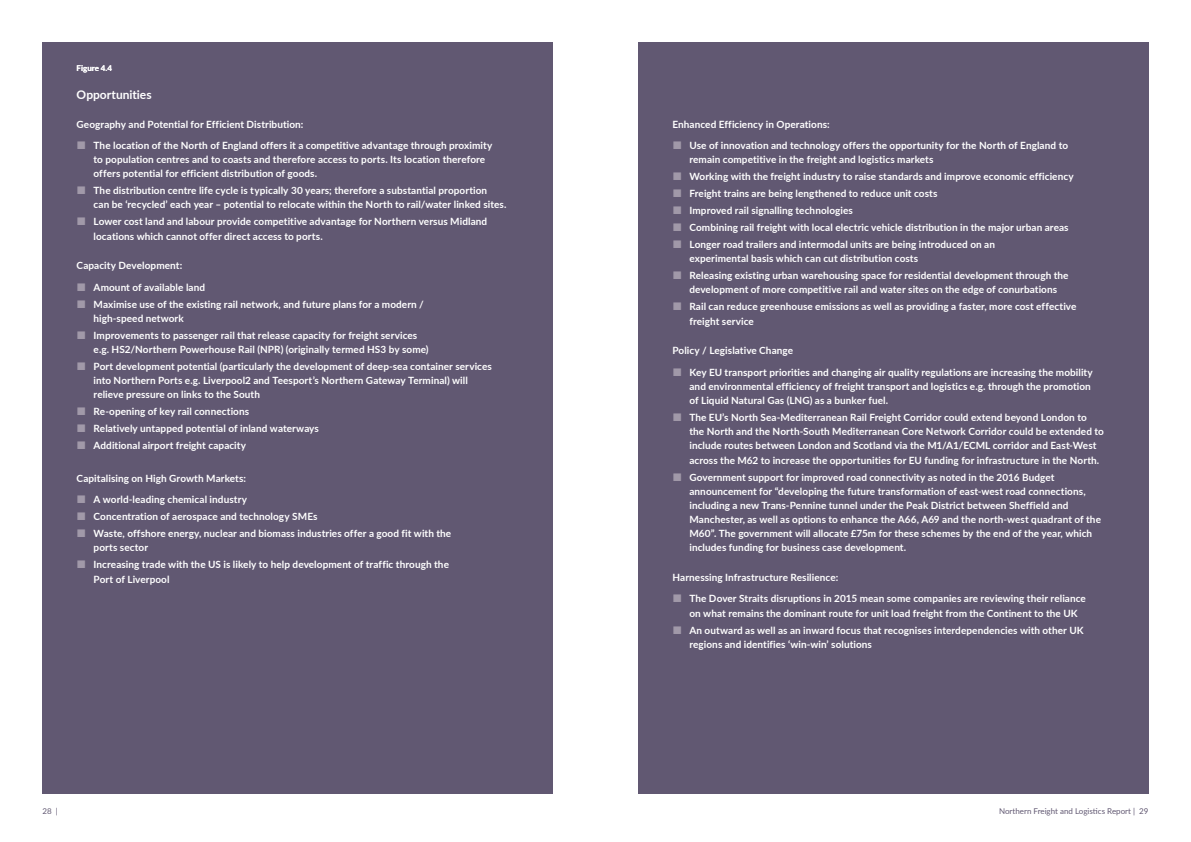
<style>
.page{position:relative;width:1191px;height:842px;background:#fff}
.page>*{position:absolute;margin:0;border:0;box-sizing:border-box;transform-origin:0 0}
.t1{font:700 12px "Lato";color:#fff}
.t2{font:700 10px/14.2px "Lato";letter-spacing:.01em;color:#fff}
.t3{font:8px "Lato";color:#615872}
.t4{font:700 8px "Lato";color:#fff}
.s1{color:#a199a9}
</style>
<div class="page">
<div style="left:43px;top:43px;width:510px;height:751px;background:#615872"></div>
<div style="left:638px;top:43px;width:510px;height:751px;background:#615872"></div>
<p class="t4" style="left:77px;top:62px;width:37px">Figure 4.4</p>
<p class="t1" style="left:77px;top:86px;width:77px">Opportunities</p>
<p class="t2" style="left:77px;top:116px;width:228px">Geography and Potential for Efficient Distribution:</p>
<p class="t2" style="left:94px;top:138px;width:400px;text-indent:-17px"><span class="s1">■</span> The location of the North of England offers it a competitive advantage through proximity to population centres and to coasts and therefore access to ports. Its location therefore offers potential for efficient distribution of goods.</p>
<p class="t2" style="left:94px;top:183px;width:414px;text-indent:-17px"><span class="s1">■</span> The distribution centre life cycle is typically 30 years; therefore a substantial proportion<br>can be ‘recycled’ each year – potential to relocate within the North to rail/water linked sites.</p>
<p class="t2" style="left:94px;top:214px;width:395px;text-indent:-17px"><span class="s1">■</span> Lower cost land and labour provide competitive advantage for Northern versus Midland locations which cannot offer direct access to ports.</p>
<p class="t2" style="left:77px;top:258px;width:107px">Capacity Development:</p>
<p class="t2" style="left:77px;top:279px;width:130px"><span class="s1">■</span> Amount of available land</p>
<p class="t2" style="left:94px;top:296px;width:332px;text-indent:-17px"><span class="s1">■</span> Maximise use of the existing rail network, and future plans for a modern / high-speed network</p>
<p class="t2" style="left:94px;top:328px;width:337px;text-indent:-17px"><span class="s1">■</span> Improvements to passenger rail that release capacity for freight services e.g. HS2/Northern Powerhouse Rail (NPR) (originally termed HS3 by some)</p>
<p class="t2" style="left:94px;top:359px;width:400px;text-indent:-17px"><span class="s1">■</span> Port development potential (particularly the development of deep-sea container services into Northern Ports e.g. Liverpool2 and Teesport’s Northern Gateway Terminal) will relieve pressure on links to the South</p>
<p class="t2" style="left:77px;top:404px;width:174px"><span class="s1">■</span> Re-opening of key rail connections</p>
<p class="t2" style="left:77px;top:421px;width:244px"><span class="s1">■</span> Relatively untapped potential of inland waterways</p>
<p class="t2" style="left:77px;top:438px;width:171px"><span class="s1">■</span> Additional airport freight capacity</p>
<p class="t2" style="left:77px;top:471px;width:171px">Capitalising on High Growth Markets:</p>
<p class="t2" style="left:77px;top:492px;width:172px"><span class="s1">■</span> A world-leading chemical industry</p>
<p class="t2" style="left:77px;top:509px;width:242px"><span class="s1">■</span> Concentration of aerospace and technology SMEs</p>
<p class="t2" style="left:94px;top:526px;width:359px;text-indent:-17px"><span class="s1">■</span> Waste, offshore energy, nuclear and biomass industries offer a good fit with the ports sector</p>
<p class="t2" style="left:94px;top:557px;width:357px;text-indent:-17px"><span class="s1">■</span> Increasing trade with the US is likely to help development of traffic through the<br>Port of Liverpool</p>
<p class="t2" style="left:672px;top:116px;width:159px">Enhanced Efficiency in Operations:</p>
<p class="t2" style="left:689px;top:138px;width:380px;text-indent:-17px"><span class="s1">■</span> Use of innovation and technology offers the opportunity for the North of England to remain competitive in the freight and logistics markets</p>
<p class="t2" style="left:672px;top:169px;width:403px"><span class="s1">■</span> Working with the freight industry to raise standards and improve economic efficiency</p>
<p class="t2" style="left:672px;top:186px;width:267px"><span class="s1">■</span> Freight trains are being lengthened to reduce unit costs</p>
<p class="t2" style="left:672px;top:203px;width:182px"><span class="s1">■</span> Improved rail signalling technologies</p>
<p class="t2" style="left:672px;top:220px;width:398px"><span class="s1">■</span> Combining rail freight with local electric vehicle distribution in the major urban areas</p>
<p class="t2" style="left:689px;top:237px;width:307px;text-indent:-17px"><span class="s1">■</span> Longer road trailers and intermodal units are being introduced on an experimental basis which can cut distribution costs</p>
<p class="t2" style="left:672px;top:268px;width:398px;text-align:center"><span class="s1">■</span> Releasing existing urban warehousing space for residential development through the development of more competitive rail and water sites on the edge of conurbations</p>
<p class="t2" style="left:689px;top:299px;width:388px;text-indent:-17px"><span class="s1">■</span> Rail can reduce greenhouse emissions as well as providing a faster, more cost effective freight service</p>
<p class="t2" style="left:672px;top:343px;width:122px">Policy / Legislative Change</p>
<p class="t2" style="left:689px;top:364px;width:405px;text-indent:-17px"><span class="s1">■</span> Key EU transport priorities and changing air quality regulations are increasing the mobility and environmental efficiency of freight transport and logistics e.g. through the promotion of Liquid Natural Gas (LNG) as a bunker fuel.</p>
<p class="t2" style="left:689px;top:410px;width:416px;text-indent:-17px"><span class="s1">■</span> The EU’s North Sea-Mediterranean Rail Freight Corridor could extend beyond London to the North and the North-South Mediterranean Core Network Corridor could be extended to include routes between London and Scotland via the M1/A1/ECML corridor and East-West across the M62 to increase the opportunities for EU funding for infrastructure in the North.</p>
<p class="t2" style="left:689px;top:469px;width:413px;text-indent:-17px"><span class="s1">■</span> Government support for improved road connectivity as noted in the 2016 Budget announcement for “developing the future transformation of east-west road connections, including a new Trans-Pennine tunnel under the Peak District between Sheffield and Manchester, as well as options to enhance the A66, A69 and the north-west quadrant of the M60”. The government will allocate £75m for these schemes by the end of the year, which includes funding for business case development.</p>
<p class="t2" style="left:672px;top:570px;width:167px">Harnessing Infrastructure Resilience:</p>
<p class="t2" style="left:689px;top:591px;width:398px;text-indent:-17px"><span class="s1">■</span> The Dover Straits disruptions in 2015 mean some companies are reviewing their reliance on what remains the dominant route for unit load freight from the Continent to the UK</p>
<p class="t2" style="left:689px;top:622px;width:396px;text-indent:-17px"><span class="s1">■</span> An outward as well as an inward focus that recognises interdependencies with other UK regions and identifies ‘win-win’ solutions</p>
<p class="t3" style="left:43px;top:805px;width:17px">28 |</p>
<p class="t3" style="left:999px;top:805px;width:151px">Northern Freight and Logistics Report | 29</p>
</div>
